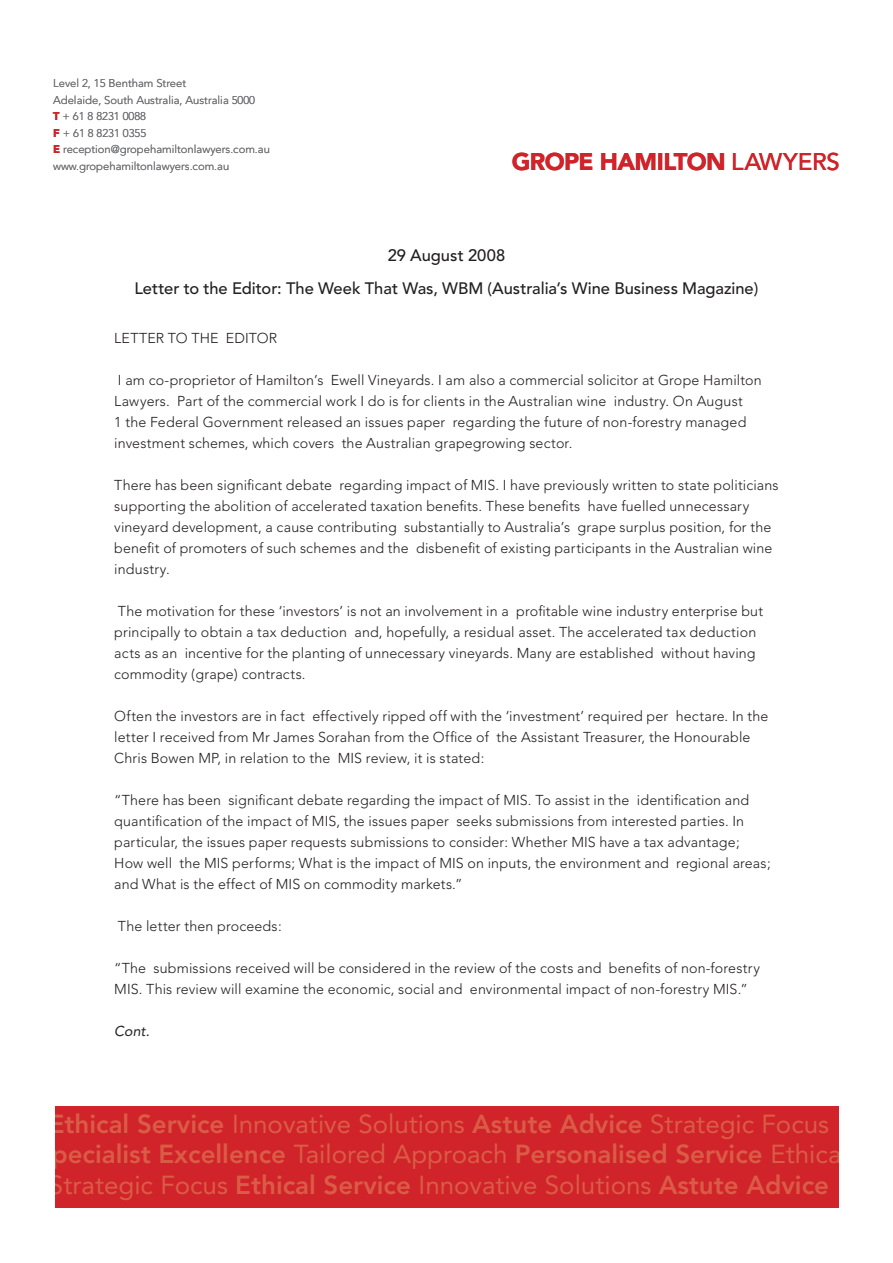
<style>
.page{position:relative;width:893px;height:1263px;background:#fff}
.page>*{position:absolute;margin:0;border:0;box-sizing:border-box;transform-origin:0 0}
.t1{font:25.95px "Avenir";color:#da5c46}
.t2{font:800 25.95px "Avenir";color:#da5c46}
.t3{font:900 24px "Avenir";letter-spacing:-.025em;color:#d1232a}
.Body_Copy{font:500 16.5px "Avenir";color:#231f20}
.t4{font:300 14.25px/21px "Avenir";letter-spacing:.01em;color:#231f20}
.t5{font:italic 14.25px "Avenir";color:#231f20}
.t6{font:300 11.25px "Avenir";color:#6c6d70}
.s1{font-weight:900;color:#d1232a}
.s2{font-weight:500}
.s3{font-weight:800}
.s4{font-weight:400}
</style>
<div class="page">
<div style="left:54px;top:1106px;width:785px;height:101px;background:#d1232a"></div>
<p class="t6" style="left:53px;top:77px;width:135px">Level 2, 15 Bentham Street</p>
<p class="t6" style="left:53px;top:93px;width:203px">Adelaide, South Australia, Australia 5000</p>
<p class="t6" style="left:53px;top:110px;width:94px"><span class="s1">T</span> + 61 8 8231 0088</p>
<p class="t6" style="left:53px;top:126px;width:95px"><span class="s1">F</span> + 61 8 8231 0355</p>
<p class="t6" style="left:53px;top:143px;width:218px"><span class="s1">E</span> reception@gropehamiltonlawyers.com.au</p>
<p class="t6" style="left:53px;top:159px;width:178px">www.gropehamiltonlawyers.com.au</p>
<p class="t3" style="left:512px;top:147px;width:330px">GROPE HAMILTON <span class="s2">lawyers</span></p>
<p class="Body_Copy" style="left:388px;top:245px;width:119px">29 August 2008</p>
<p class="Body_Copy" style="left:134px;top:279px;width:626px">Letter to the Editor: The Week That Was, WBM (Australia’s Wine Business Magazine)</p>
<p class="t4" style="left:114px;top:327px;width:164px">LETTER TO THE EDITOR</p>
<p class="t4" style="left:114px;top:369px;width:649px">I am co-proprietor of Hamilton’s Ewell Vineyards. I am also a commercial solicitor at Grope Hamilton Lawyers. Part of the commercial work I do is for clients in the Australian wine industry. On August<br>1 the Federal Government released an issues paper regarding the future of non-forestry managed investment schemes, which covers the Australian grapegrowing sector.</p>
<p class="t4" style="left:114px;top:474px;width:666px">There has been significant debate regarding impact of MIS. I have previously written to state politicians supporting the abolition of accelerated taxation benefits. These benefits have fuelled unnecessary vineyard development, a cause contributing substantially to Australia’s grape surplus position, for the benefit of promoters of such schemes and the disbenefit of existing participants in the Australian wine industry.</p>
<p class="t4" style="left:114px;top:600px;width:650px">The motivation for these ‘investors’ is not an involvement in a profitable wine industry enterprise but principally to obtain a tax deduction and, hopefully, a residual asset. The accelerated tax deduction acts as an incentive for the planting of unnecessary vineyards. Many are established without having commodity (grape) contracts.</p>
<p class="t4" style="left:114px;top:705px;width:656px">Often the investors are in fact effectively ripped off with the ‘investment’ required per hectare. In the letter I received from Mr James Sorahan from the Office of the Assistant Treasurer, the Honourable<br>Chris Bowen MP, in relation to the MIS review, it is stated:</p>
<p class="t4" style="left:114px;top:789px;width:636px">“There has been significant debate regarding the impact of MIS. To assist in the identification and quantification of the impact of MIS, the issues paper seeks submissions from interested parties. In particular, the issues paper requests submissions to consider: Whether MIS have a tax advantage;</p>
<p class="t4" style="left:114px;top:852px;width:658px">How well the MIS performs; What is the impact of MIS on inputs, the environment and regional areas; and What is the effect of MIS on commodity markets.”</p>
<p class="t4" style="left:118px;top:915px;width:165px">The letter then proceeds:</p>
<p class="t4" style="left:114px;top:957px;width:647px">“The submissions received will be considered in the review of the costs and benefits of non-forestry<br>MIS. This review will examine the economic, social and environmental impact of non-forestry MIS.”</p>
<p class="t5" style="left:114px;top:1022px;width:37px">Cont.</p>
<p class="t1" style="left:49px;top:1109px;width:782px"><span class="s3">Ethical Service</span> Innovative Solutions <span class="s3">Astute Advice</span> Strategic Focus</p>
<p class="t2" style="left:37px;top:1139px;width:806px">Specialist Excellence <span class="s4">Tailored Approach</span> Personalised Service <span class="s4">Ethica</span></p>
<p class="t1" style="left:49px;top:1170px;width:781px">Strategic Focus <span class="s3">Ethical Service</span> Innovative Solutions <span class="s3">Astute Advice</span></p>
</div>
